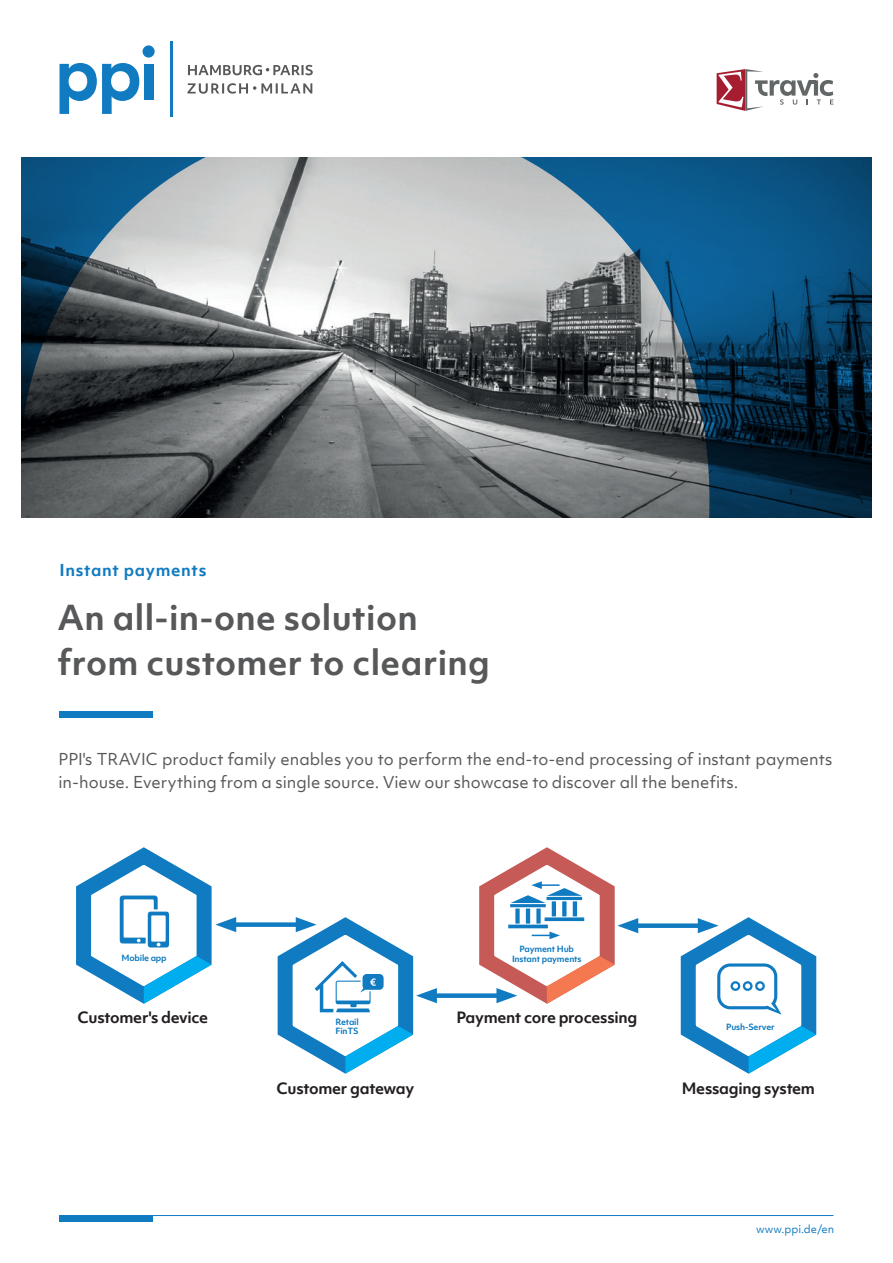
<style>
.page{position:relative;width:893px;height:1263px;background:#fff}
.page>*{position:absolute;margin:0;border:0;box-sizing:border-box;transform-origin:0 0}
.t1{font:700 33px/45px "Objektiv Mk 1";letter-spacing:.01em;color:#57585a}
.t2{font:15.75px/22.5px "Objektiv Mk 1";color:#57585a}
.t3{font:700 15.75px "Objektiv Mk 1";letter-spacing:.04em;color:#107bc1}
.t4{font:700 15px "Objektiv Mk 1";letter-spacing:-.02em;color:#231f20}
.t5{font:10.5px "Objektiv Mk 3";color:#107bc1}
.t6{font:700 8.25px/9.9px "Objektiv Mk 1";letter-spacing:-.02em;color:#107bc1}
</style>
<div class="page">
<svg style="left:21px;top:158px;width:851px;height:360px;background:#5d717d"></svg>
<svg style="left:717px;top:69px;width:116px;height:42px"></svg>
<div style="left:228px;top:922px;width:76px;height:5px;background:#107bc1"></div>
<svg style="left:76px;top:847px;width:160px;height:157px"></svg>
<div style="left:429px;top:993px;width:76px;height:5px;background:#107bc1"></div>
<svg style="left:270px;top:917px;width:167px;height:157px"></svg>
<div style="left:630px;top:923px;width:76px;height:5px;background:#107bc1"></div>
<svg style="left:673px;top:917px;width:144px;height:157px"></svg>
<svg style="left:472px;top:847px;width:166px;height:157px"></svg>
<div style="left:60px;top:1215px;width:93px;height:6px;background:#107bc1"></div>
<hr style="left:60px;top:1215px;width:773px;height:1px;background:#107bc1">
<div style="left:144px;top:64px;width:9px;height:36px;background:#107bc1"></div>
<div style="left:143px;top:45px;width:12px;height:13px;background:#107bc1;border-radius:50%"></div>
<svg style="left:60px;top:63px;width:79px;height:51px"></svg>
<hr style="left:170px;top:42px;width:3px;height:75px;background:#107bc1">
<svg style="left:187px;top:83px;width:125px;height:11px"></svg>
<svg style="left:188px;top:65px;width:125px;height:10px"></svg>
<div style="left:60px;top:711px;width:93px;height:6px;background:#107bc1"></div>
<p class="t3" style="left:60px;top:559px;width:149px">Instant payments</p>
<h1 class="t1" style="left:57px;top:594px;width:434px">An all-in-one solution from customer to clearing</h1>
<p class="t2" style="left:58px;top:748px;width:775px">PPI's TRAVIC product family enables you to perform the end-to-end processing of instant payments in-house. Everything from a single source. View our showcase to discover all the benefits.</p>
<p class="t6" style="left:122px;top:953px;width:47px">Mobile app</p>
<p class="t4" style="left:78px;top:1007px;width:132px">Customer's device</p>
<p class="t6" style="left:335px;top:1016px;width:25px">Retail<br>FinTS</p>
<p class="t6" style="left:512px;top:944px;width:71px;text-align:center">Payment Hub<br>Instant payments</p>
<p class="t4" style="left:456px;top:1007px;width:182px">Payment core processing</p>
<p class="t6" style="left:726px;top:1021px;width:50px">Push-Server</p>
<p class="t4" style="left:277px;top:1078px;width:139px">Customer gateway</p>
<p class="t4" style="left:682px;top:1078px;width:135px">Messaging system</p>
<p class="t5" style="left:756px;top:1222px;width:79px">www.ppi.de/en</p>
</div>
